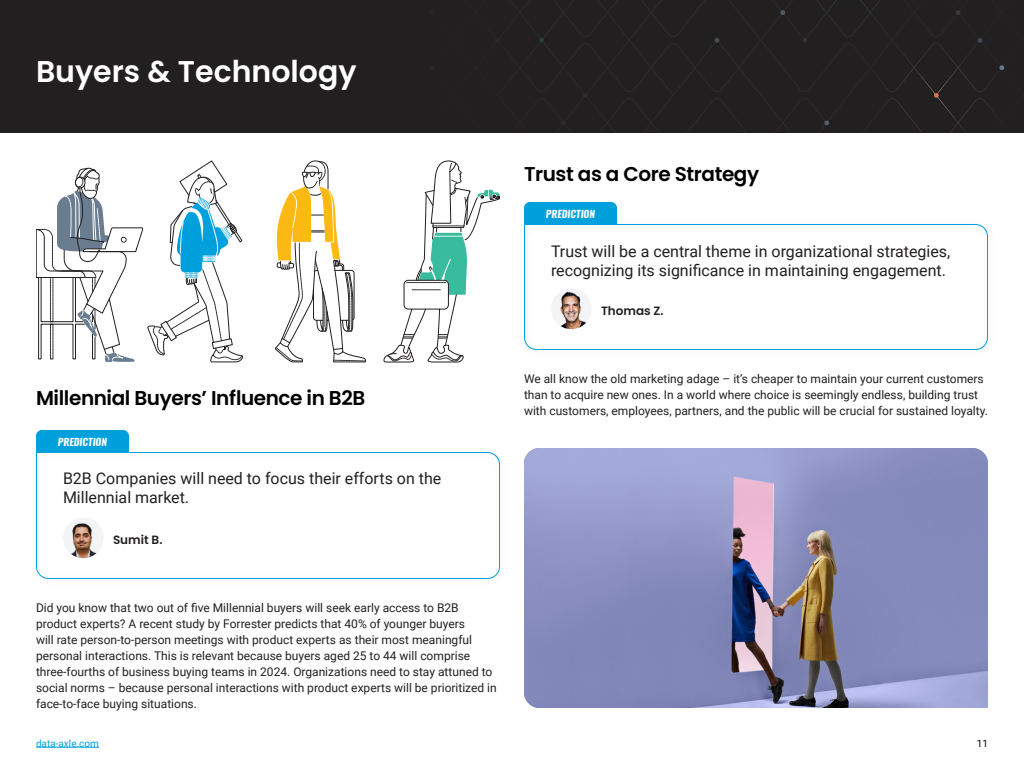
<style>
.page{position:relative;width:1024px;height:768px;background:#fff}
.page>*{position:absolute;margin:0;border:0;box-sizing:border-box;transform-origin:0 0}
.t1{font:600 30px "Poppins";color:#fff}
.t2{font:600 20px "Poppins";letter-spacing:-.02em;color:#000}
.t3{font:16px/19.2px "Roboto";color:#221f20}
.t4{font:12px/16px "Roboto";color:#221f20}
.t5{font:600 12px "Poppins";color:#221f20}
.t6{font:italic 700 10px "Oswald";color:#fff}
.t7{font:10px "Roboto";color:#00a0dc}
.t8{font:10px "Roboto";color:#000}
</style>
<div class="page">
<hr style="left:36px;top:747px;width:63px;height:1px;background:#00a0dc">
<div style="left:0;top:0;width:1024px;height:133px;background:#221f20"></div>
<svg style="left:36px;top:452px;width:464px;height:127px"></svg>
<div style="left:63px;top:518px;width:41px;height:40px;background:#f3f4f5;border-radius:50%"></div>
<img style="left:63px;top:519px;width:40px;height:39px">
<svg style="left:524px;top:224px;width:464px;height:126px"></svg>
<img style="left:524px;top:448px;width:464px;height:260px">
<div style="left:524px;top:202px;width:93px;height:22px;background:#00a0dc"></div>
<div style="left:36px;top:430px;width:93px;height:22px;background:#00a0dc"></div>
<div style="left:551px;top:288px;width:41px;height:41px;background:#f3f4f5;border-radius:50%"></div>
<img style="left:552px;top:288px;width:40px;height:41px">
<svg style="left:384px;top:161px;width:116px;height:201px"></svg>
<svg style="left:275px;top:161px;width:91px;height:201px"></svg>
<svg style="left:36px;top:160px;width:207px;height:202px"></svg>
<h1 class="t1" style="left:36px;top:54px;width:322px">Buyers &amp; Technology</h1>
<h2 class="t2" style="left:36px;top:386px;width:331px">Millennial Buyers’ Influence in B2B</h2>
<p class="t6" style="left:58px;top:435px;width:51px">PREDICTION</p>
<h3 class="t3" style="left:63px;top:468px;width:380px">B2B Companies will need to focus their efforts on the<br>Millennial market.</h3>
<p class="t5" style="left:113px;top:533px;width:51px">Sumit B.</p>
<p class="t4" style="left:36px;top:599px;width:462px">Did you know that two out of five Millennial buyers will seek early access to B2B product experts? A recent study by Forrester predicts that 40% of younger buyers<br>will rate person-to-person meetings with product experts as their most meaningful personal interactions. This is relevant because buyers aged 25 to 44 will comprise three-fourths of business buying teams in 2024. Organizations need to stay attuned to social norms – because personal interactions with product experts will be prioritized in face-to-face buying situations.</p>
<h2 class="t2" style="left:524px;top:162px;width:237px">Trust as a Core Strategy</h2>
<p class="t6" style="left:546px;top:207px;width:51px">PREDICTION</p>
<h3 class="t3" style="left:551px;top:241px;width:401px">Trust will be a central theme in organizational strategies, recognizing its significance in maintaining engagement.</h3>
<p class="t5" style="left:601px;top:304px;width:64px">Thomas Z.</p>
<p class="t4" style="left:524px;top:370px;width:465px">We all know the old marketing adage – it’s cheaper to maintain your current customers than to acquire new ones. In a world where choice is seemingly endless, building trust with customers, employees, partners, and the public will be crucial for sustained loyalty.</p>
<p class="t7" style="left:36px;top:736px;width:65px">data-axle.com</p>
<p class="t8" style="left:977px;top:736px;width:13px">11</p>
</div>
